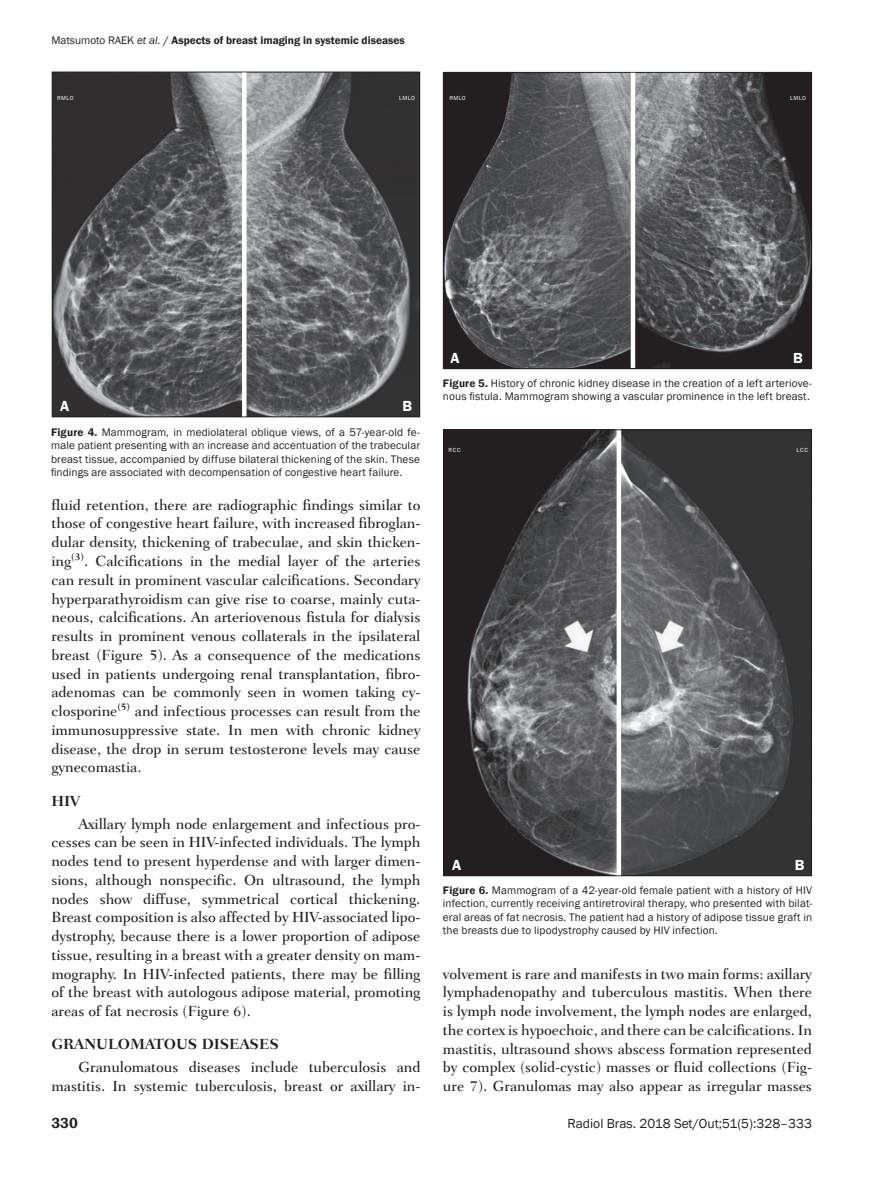
<style>
.page{position:relative;width:893px;height:1191px;background:#fff}
.page>*{position:absolute;margin:0;border:0;box-sizing:border-box;transform-origin:0 0}
.t1{font:500 15px/18.8px "Fairfield LT";letter-spacing:-.005em;color:#231f20;text-align:justify}
.t2{font:700 15px "Fairfield LT";letter-spacing:-.005em;color:#231f20}
.t3{font:600 15px "Franklin Gothic";color:#fff}
.t4{font:600 15px "Franklin Gothic";color:#231f20}
.t5{font:13.5px "Franklin Gothic";color:#231f20}
.t6{font:11.25px/13.5px "Franklin Gothic";letter-spacing:.01em;color:#231f20;text-align:justify}
.t7{font:600 11.25px "Franklin Gothic";color:#231f20}
.t8{font:6px "Franklin Gothic";letter-spacing:.065em;color:#fff}
.s1{font-weight:400}
.s2{font-weight:400;font-style:italic}
.s3{font-weight:500}
.s4{font-weight:600}
</style>
<div class="page">
<img style="left:445px;top:74px;width:365px;height:293px">
<div style="left:443px;top:72px;width:369px;height:297px;border:1px solid #231f20"></div>
<hr style="left:631px;top:73px;width:4px;height:295px;background:#fff">
<img style="left:445px;top:431px;width:365px;height:443px">
<hr style="left:617px;top:430px;width:4px;height:445px;background:#fff">
<img style="left:54px;top:74px;width:364px;height:341px">
<div style="left:52px;top:72px;width:368px;height:345px;border:1px solid #231f20"></div>
<div style="left:242px;top:72px;width:5px;height:344px;background:#fff"></div>
<p class="t7" style="left:51px;top:33px;width:355px"><span class="s1">Matsumoto RAEK</span> <span class="s2">et al.</span> <span class="s3">/</span> Aspects of breast imaging in systemic diseases</p>
<p class="t8" style="left:57px;top:94px;width:18px">RMLO</p>
<p class="t8" style="left:399px;top:95px;width:17px">LMLO</p>
<p class="t8" style="left:449px;top:94px;width:18px">RMLO</p>
<p class="t8" style="left:790px;top:94px;width:17px">LMLO</p>
<p class="t3" style="left:60px;top:396px;width:11px">A</p>
<p class="t3" style="left:403px;top:396px;width:11px">B</p>
<p class="t6" style="left:51px;top:425px;width:370px"><span class="s4">Figure 4.</span> Mammogram, in mediolateral oblique views, of a 57-year-old fe&shy;male patient presenting with an increase and accentuation of the trabecular breast tissue, accompanied by diffuse bilateral thickening of the skin. These findings are associated with decompensation of congestive heart failure.</p>
<p class="t1" style="left:51px;top:495px;width:371px">fluid retention, there are radiographic findings similar to those of congestive heart failure, with increased fibroglan&shy;dular density, thickening of trabeculae, and skin thicken&shy;ing<sup>(3)</sup>. Calcifications in the medial layer of the arteries can result in prominent vascular calcifications. Secondary hyperparathyroidism can give rise to coarse, mainly cuta&shy;neous, calcifications. An arteriovenous fistula for dialysis results in prominent venous collaterals in the ipsilateral breast (Figure 5). As a consequence of the medications used in patients undergoing renal transplantation, fibro&shy;adenomas can be commonly seen in women taking cy&shy;closporine<sup>(5)</sup> and infectious processes can result from the immunosuppressive state. In men with chronic kidney disease, the drop in serum testosterone levels may cause gynecomastia.</p>
<p class="t2" style="left:51px;top:792px;width:30px">HIV</p>
<p class="t1" style="left:51px;top:814px;width:371px;text-indent:27px">Axillary lymph node enlargement and infectious pro&shy;cesses can be seen in HIV-infected individuals. The lymph nodes tend to present hyperdense and with larger dimen&shy;sions, although nonspecific. On ultrasound, the lymph nodes show diffuse, symmetrical cortical thickening.<br>Breast composition is also affected by HIV-associated lipo&shy;dystrophy, because there is a lower proportion of adipose tissue, resulting in a breast with a greater density on mam&shy;mography. In HIV-infected patients, there may be filling of the breast with autologous adipose material, promoting areas of fat necrosis (Figure 6).</p>
<p class="t2" style="left:51px;top:1035px;width:229px">GRANULOMATOUS DISEASES</p>
<p class="t1" style="left:51px;top:1058px;width:370px;text-align:right">Granulomatous diseases include tuberculosis and mastitis. In systemic tuberculosis, breast or axillary in-</p>
<p class="t3" style="left:450px;top:349px;width:11px">A</p>
<p class="t3" style="left:793px;top:349px;width:11px">B</p>
<p class="t6" style="left:443px;top:376px;width:370px"><span class="s4">Figure 5.</span> History of chronic kidney disease in the creation of a left arteriove&shy;nous fistula. Mammogram showing a vascular prominence in the left breast.</p>
<p class="t8" style="left:448px;top:446px;width:14px">RCC</p>
<p class="t3" style="left:452px;top:856px;width:11px">A</p>
<p class="t8" style="left:797px;top:446px;width:13px">LCC</p>
<p class="t3" style="left:795px;top:856px;width:11px">B</p>
<p class="t6" style="left:443px;top:883px;width:371px"><span class="s4">Figure 6.</span> Mammogram of a 42-year-old female patient with a history of HIV infection, currently receiving antiretroviral therapy, who presented with bilat&shy;eral areas of fat necrosis. The patient had a history of adipose tissue graft in the breasts due to lipodystrophy caused by HIV infection.</p>
<p class="t1" style="left:443px;top:964px;width:371px">volvement is rare and manifests in two main forms: axillary lymphadenopathy and tuberculous mastitis. When there is lymph node involvement, the lymph nodes are enlarged, the cortex is hypoechoic, and there can be calcifications. In mastitis, ultrasound shows abscess formation represented by complex (solid-cystic) masses or fluid collections (Fig&shy;ure 7). Granulomas may also appear as irregular masses</p>
<p class="t4" style="left:51px;top:1113px;width:28px">330</p>
<p class="t5" style="left:567px;top:1114px;width:246px">Radiol Bras. 2018 Set/Out;51(5):328–333</p>
</div>
